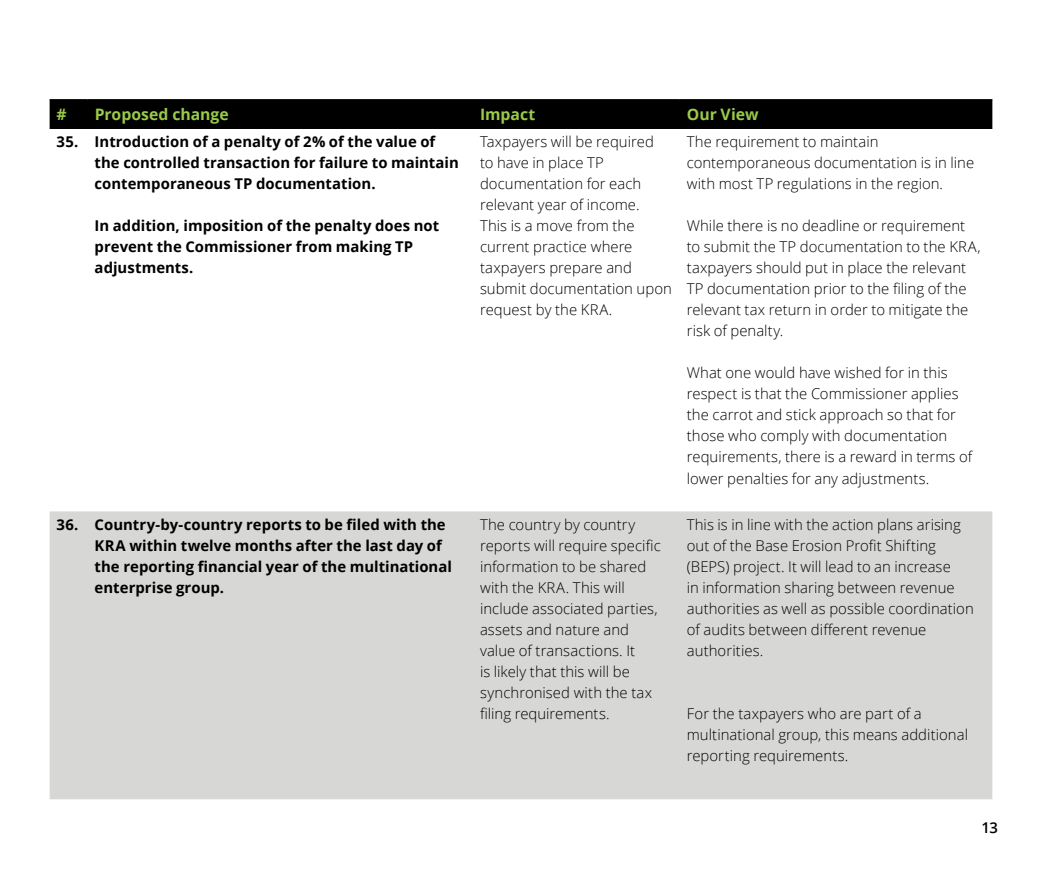
<style>
.page{position:relative;width:1042px;height:893px;background:#fff}
.page>*{position:absolute;margin:0;border:0;box-sizing:border-box;transform-origin:0 0}
.t1{font:700 15.75px "Open Sans";color:#99ca49}
.t2{font:300 14.88px/21px "Open Sans";letter-spacing:.005em;color:#000}
.t3{font:700 14.88px/21px "Open Sans";color:#000}
.t4{font:600 14.88px "Open Sans";color:#000}
</style>
<div class="page">
<div style="left:50px;top:100px;width:942px;height:29px;background:#000"></div>
<div style="left:50px;top:511px;width:942px;height:288px;background:#d7d8d6"></div>
<hr style="left:50px;top:99px;width:38px;height:1px;background:#000">
<hr style="left:88px;top:99px;width:385px;height:1px;background:#000">
<hr style="left:473px;top:99px;width:207px;height:1px;background:#000">
<hr style="left:680px;top:99px;width:312px;height:1px;background:#000">
<p class="t1" style="left:57px;top:104px;width:12px">#</p>
<p class="t1" style="left:95px;top:104px;width:136px">Proposed change</p>
<p class="t1" style="left:480px;top:104px;width:57px">Impact</p>
<p class="t1" style="left:687px;top:104px;width:73px">Our View</p>
<p class="t3" style="left:95px;top:131px;width:366px;text-indent:-38px">35. Introduction of a penalty of 2% of the value of the controlled transaction for failure to maintain contemporaneous TP documentation.</p>
<p class="t3" style="left:95px;top:215px;width:346px">In addition, imposition of the penalty does not prevent the Commissioner from making TP adjustments.</p>
<p class="t2" style="left:480px;top:131px;width:193px">Taxpayers will be required<br>to have in place TP documentation for each relevant year of income.<br>This is a move from the current practice where taxpayers prepare and submit documentation upon request by the KRA.</p>
<p class="t2" style="left:687px;top:131px;width:289px">The requirement to maintain contemporaneous documentation is in line with most TP regulations in the region.</p>
<p class="t2" style="left:687px;top:215px;width:295px">While there is no deadline or requirement to submit the TP documentation to the KRA, taxpayers should put in place the relevant TP documentation prior to the filing of the relevant tax return in order to mitigate the risk of penalty.</p>
<p class="t2" style="left:687px;top:362px;width:287px">What one would have wished for in this respect is that the Commissioner applies the carrot and stick approach so that for those who comply with documentation requirements, there is a reward in terms of lower penalties for any adjustments.</p>
<p class="t3" style="left:95px;top:514px;width:359px;text-indent:-38px">36. Country-by-country reports to be filed with the KRA within twelve months after the last day of the reporting financial year of the multinational enterprise group.</p>
<p class="t2" style="left:480px;top:514px;width:182px">The country by country reports will require specific information to be shared with the KRA. This will include associated parties, assets and nature and value of transactions. It<br>is likely that this will be synchronised with the tax filing requirements.</p>
<p class="t2" style="left:687px;top:514px;width:288px">This is in line with the action plans arising out of the Base Erosion Profit Shifting (BEPS) project. It will lead to an increase<br>in information sharing between revenue authorities as well as possible coordination of audits between different revenue authorities.</p>
<p class="t2" style="left:687px;top:703px;width:283px">For the taxpayers who are part of a multinational group, this means additional reporting requirements.</p>
<p class="t4" style="left:981px;top:818px;width:18px">13</p>
</div>
